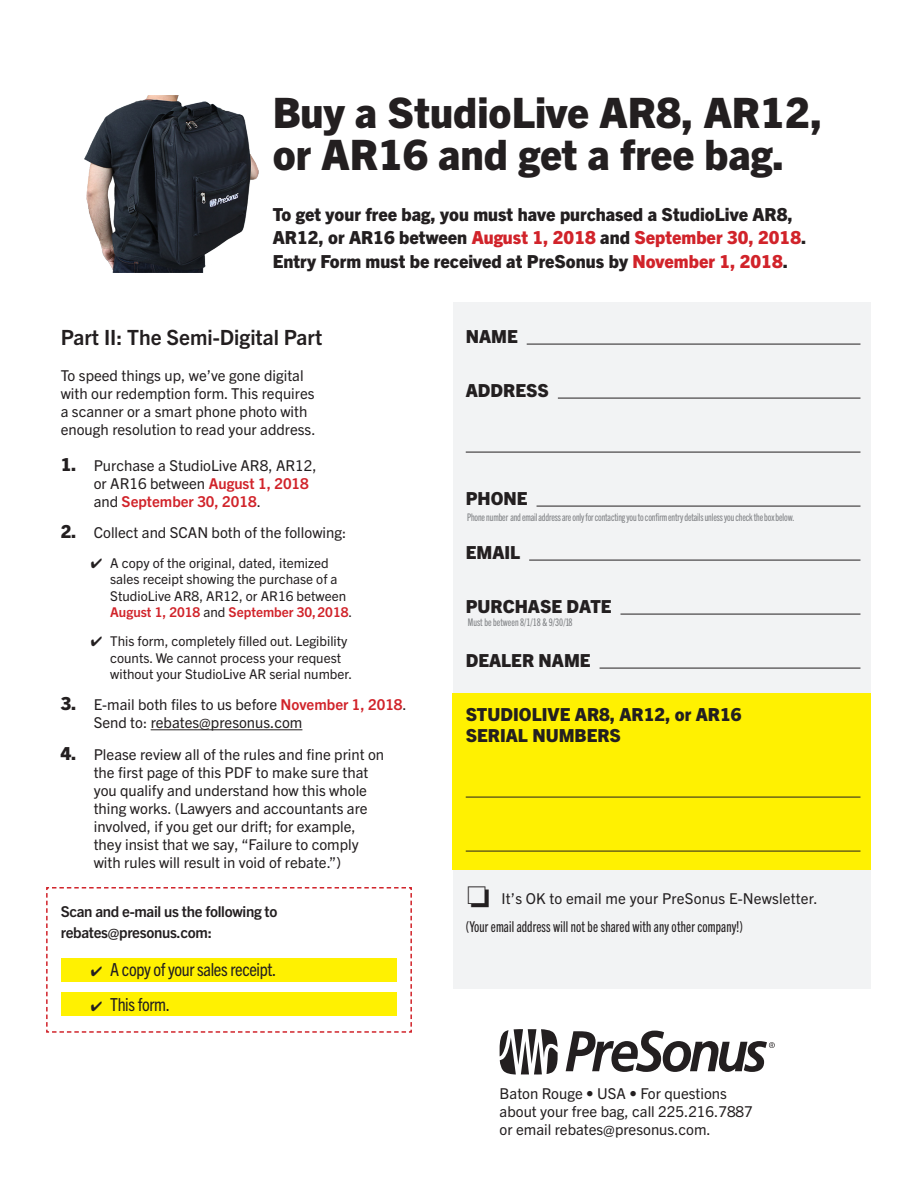
<style>
.page{position:relative;width:918px;height:1188px;background:#fff}
.page>*{position:absolute;margin:0;border:0;box-sizing:border-box;transform-origin:0 0}
.t1{font:800 42px/42px "Trade Gothic Next LT Pro";color:#231f20}
.t2{font:700 21px "Trade Gothic Next LT Pro";color:#231f20}
.t3{font:800 18px/24px "Trade Gothic Next LT Pro";color:#231f20}
.t4{font:condensed 18px "Trade Gothic Next LT Pro";letter-spacing:-.02em;color:#231f20}
.t5{font:15px/18px "Trade Gothic Next LT Pro";color:#231f20}
.t6{font:15px "Trade Gothic Next LT Pro Cm";letter-spacing:.01em;color:#231f20}
.t7{font:700 15px/21px "Trade Gothic Next LT Pro";letter-spacing:-.02em;color:#231f20}
.t8{font:13.5px/16.2px "Trade Gothic Next LT Pro";color:#231f20}
.t9{font:10.5px "Trade Gothic Next LT Pro Cm";letter-spacing:-.01em;color:#808285}
.s1{color:#d1232a}
.s2{font-weight:800;font-size:18px}
.s3{font-weight:700;color:#d1232a}
</style>
<div class="page">
<img style="left:84px;top:95px;width:175px;height:177px">
<svg style="left:46px;top:887px;width:366px;height:146px"></svg>
<div style="left:453px;top:302px;width:418px;height:687px;background:#f2f3f4"></div>
<hr style="left:151px;top:729px;width:151px;height:1px;background:#231f20">
<div style="left:452px;top:693px;width:419px;height:176px;background:#fff101"></div>
<svg style="left:500px;top:1029px;width:58px;height:46px"></svg>
<svg style="left:566px;top:1031px;width:209px;height:41px"></svg>
<hr style="left:527px;top:344px;width:333px;height:1px;background:#231f20">
<hr style="left:558px;top:398px;width:302px;height:1px;background:#231f20">
<hr style="left:466px;top:452px;width:394px;height:1px;background:#231f20">
<hr style="left:537px;top:506px;width:323px;height:1px;background:#231f20">
<hr style="left:529px;top:560px;width:331px;height:1px;background:#231f20">
<hr style="left:621px;top:614px;width:239px;height:1px;background:#231f20">
<hr style="left:600px;top:668px;width:260px;height:1px;background:#231f20">
<hr style="left:466px;top:797px;width:394px;height:1px;background:#231f20">
<hr style="left:466px;top:851px;width:394px;height:1px;background:#231f20">
<h1 class="t1" style="left:273px;top:88px;width:551px">Buy a StudioLive AR8, AR12, or AR16 and get a free bag.</h1>
<p class="t3" style="left:273px;top:201px;width:535px">To get your free bag, you must have purchased a StudioLive AR8,<br>AR12, or AR16 between <span class="s1">August 1, 2018</span> and <span class="s1">September 30, 2018</span>.<br>Entry Form must be received at PreSonus by <span class="s1">November 1, 2018</span>.</p>
<h2 class="t2" style="left:61px;top:323px;width:263px">Part II: The Semi-Digital Part</h2>
<p class="t5" style="left:61px;top:365px;width:256px">To speed things up, we’ve gone digital with our redemption form. This requires a scanner or a smart phone photo with enough resolution to read your address.</p>
<p class="t5" style="left:94px;top:455px;width:224px;text-indent:-33px"><span class="s2">1.</span> Purchase a StudioLive AR8, AR12, or AR16 between <span class="s3">August 1, 2018 </span>and <span class="s3">September 30, 2018</span>.</p>
<p class="t5" style="left:61px;top:523px;width:287px"><span class="s2">2.</span> Collect and SCAN both of the following:</p>
<p class="t8" style="left:110px;top:554px;width:244px;text-indent:-19px">✔ A copy of the original, dated, itemized sales receipt showing the purchase of a StudioLive AR8, AR12, or AR16 between <span class="s3">August 1, 2018</span> and <span class="s3">September 30, 2018</span>.</p>
<p class="t8" style="left:110px;top:632px;width:244px;text-indent:-19px">✔ This form, completely filled out. Legibility counts. We cannot process your request without your StudioLive AR serial number.</p>
<p class="t5" style="left:94px;top:695px;width:315px;text-indent:-33px"><span class="s2">3.</span> E-mail both files to us before <span class="s3">November 1, 2018</span>.<br>Send to: rebates@presonus.com</p>
<p class="t5" style="left:94px;top:744px;width:292px;text-indent:-33px"><span class="s2">4.</span> Please review all of the rules and fine print on the first page of this PDF to make sure that you qualify and understand how this whole thing works. (Lawyers and accountants are involved, if you get our drift; for example, they insist that we say, “Failure to comply with rules will result in void of rebate.”)</p>
<p class="t7" style="left:61px;top:900px;width:218px">Scan and e-mail us the following to rebates@presonus.com:</p>
<p class="t4" style="left:91px;top:957px;width:187px">✔ A copy of your sales receipt.</p>
<p class="t4" style="left:91px;top:992px;width:81px">✔ This form.</p>
<p class="t3" style="left:466px;top:323px;width:54px">NAME</p>
<p class="t3" style="left:466px;top:377px;width:85px">ADDRESS</p>
<p class="t3" style="left:466px;top:485px;width:63px">PHONE</p>
<p class="t9" style="left:467px;top:510px;width:329px">Phone number and email address are only for contacting you to confirm entry details unless you check the box below.</p>
<p class="t3" style="left:466px;top:539px;width:56px">EMAIL</p>
<p class="t3" style="left:466px;top:593px;width:147px">PURCHASE DATE</p>
<p class="t9" style="left:468px;top:615px;width:106px">Must be between 8/1/18 &amp; 9/30/18</p>
<p class="t3" style="left:466px;top:647px;width:126px">DEALER NAME</p>
<p class="t3" style="left:466px;top:702px;width:277px;line-height:21px">STUDIOLIVE AR8, AR12, or AR16<br>SERIAL NUMBERS</p>
<p class="t5" style="left:502px;top:888px;width:318px">It’s OK to email me your PreSonus E-Newsletter.</p>
<p class="t6" style="left:466px;top:917px;width:279px">(Your email address will not be shared with any other company!)</p>
<p class="t5" style="left:500px;top:1083px;width:255px">Baton Rouge • USA • For questions about your free bag, call 225.216.7887 or email rebates@presonus.com.</p>
</div>
